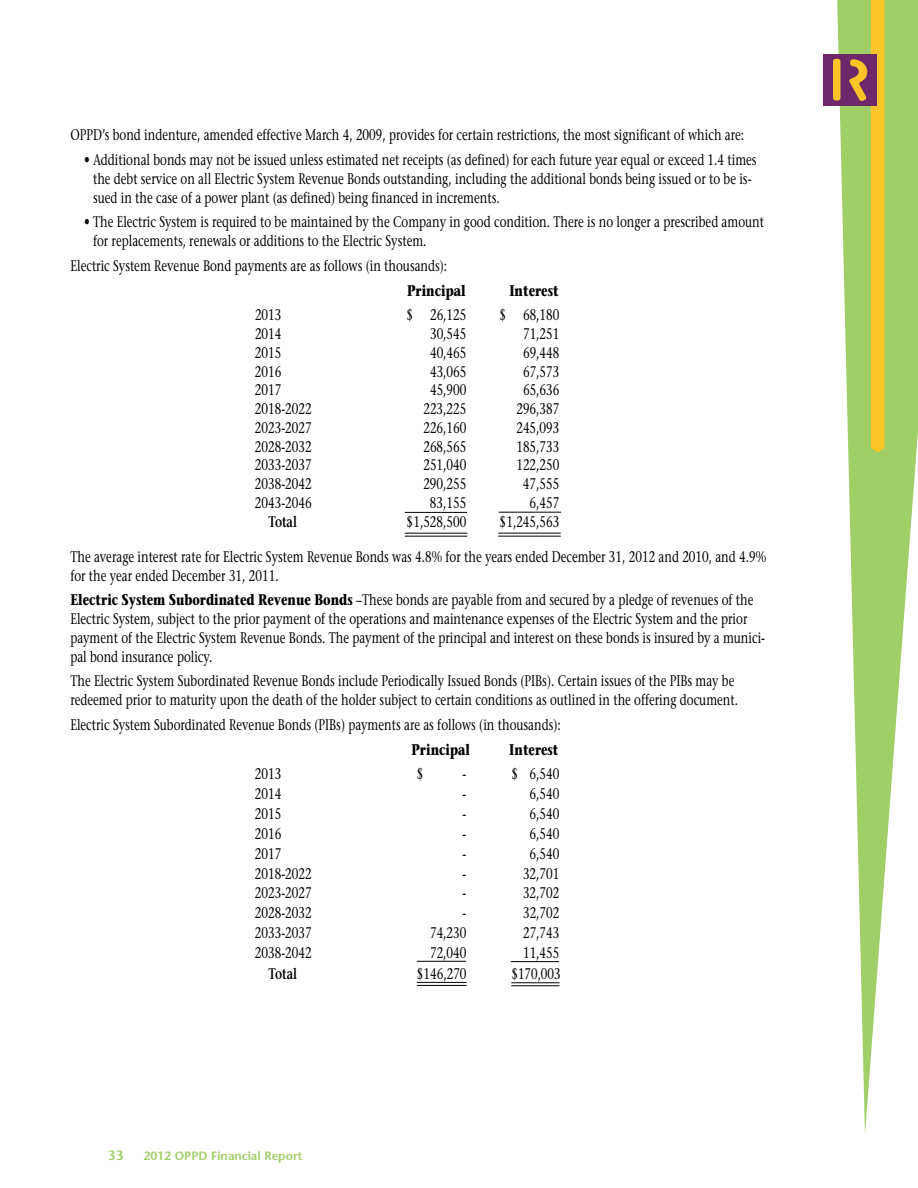
<style>
.page{position:relative;width:918px;height:1188px;background:#fff}
.page>*{position:absolute;margin:0;border:0;box-sizing:border-box;transform-origin:0 0}
.t1{font:500 15.3px/18.8px "Stone Serif Std";color:#000;scale:.75 1}
.t2{font:700 15.3px "Stone Serif Std";color:#000;scale:.75 1}
.t3{font:600 15.3px "Stone Serif Std";color:#000;scale:.75 1}
.t4{font:600 13.5px "Stone Sans Std";color:#a0cf67}
.t5{font:600 12px "Stone Sans Std";color:#a0cf67}
.s1{font-weight:700}
</style>
<div class="page">
<svg style="left:848px;top:0;width:70px;height:1134px;fill:#a0cf67"></svg>
<div style="left:823px;top:54px;width:54px;height:52px;background:#6d276a"></div>
<svg style="left:833px;top:0;width:51px;height:452px"></svg>
<hr style="left:511px;top:961px;width:48px;height:1px;background:#000">
<hr style="left:511px;top:982px;width:49px;height:1px;background:#000">
<hr style="left:511px;top:985px;width:49px;height:1px;background:#000">
<hr style="left:417px;top:961px;width:49px;height:1px;background:#000">
<hr style="left:417px;top:982px;width:50px;height:1px;background:#000">
<hr style="left:417px;top:985px;width:50px;height:1px;background:#000">
<hr style="left:405px;top:512px;width:62px;height:1px;background:#000">
<hr style="left:405px;top:533px;width:62px;height:1px;background:#000">
<hr style="left:405px;top:536px;width:62px;height:1px;background:#000">
<hr style="left:499px;top:512px;width:62px;height:1px;background:#000">
<hr style="left:498px;top:533px;width:63px;height:1px;background:#000">
<hr style="left:498px;top:536px;width:63px;height:1px;background:#000">
<p class="t1" style="left:70px;top:126px;width:900px">OPPD’s bond indenture, amended effective March 4, 2009, provides for certain restrictions, the most significant of which are:</p>
<p class="t1" style="left:93px;top:150px;width:886px;text-indent:-9px">• Additional bonds may not be issued unless estimated net receipts (as defined) for each future year equal or exceed 1.4 times the debt service on all Electric System Revenue Bonds outstanding, including the additional bonds being issued or to be is&shy;sued in the case of a power plant (as defined) being financed in increments.</p>
<p class="t1" style="left:93px;top:213px;width:896px;text-indent:-9px">• The Electric System is required to be maintained by the Company in good condition. There is no longer a prescribed amount for replacements, renewals or additions to the Electric System.</p>
<p class="t1" style="left:70px;top:256px;width:504px">Electric System Revenue Bond payments are as follows (in thousands):</p>
<p class="t2" style="left:407px;top:281px;width:79px">Principal</p>
<p class="t2" style="left:509px;top:281px;width:67px">Interest</p>
<p class="t1" style="left:255px;top:306px;width:37px">2013</p>
<p class="t1" style="left:406px;top:306px;width:81px">$ 26,125</p>
<p class="t1" style="left:499px;top:306px;width:81px">$ 68,180</p>
<p class="t1" style="left:255px;top:324px;width:37px">2014</p>
<p class="t1" style="left:430px;top:324px;width:50px">30,545</p>
<p class="t1" style="left:523px;top:324px;width:50px">71,251</p>
<p class="t1" style="left:255px;top:343px;width:37px">2015</p>
<p class="t1" style="left:430px;top:343px;width:50px">40,465</p>
<p class="t1" style="left:523px;top:343px;width:50px">69,448</p>
<p class="t1" style="left:255px;top:362px;width:37px">2016</p>
<p class="t1" style="left:430px;top:362px;width:50px">43,065</p>
<p class="t1" style="left:523px;top:362px;width:50px">67,573</p>
<p class="t1" style="left:255px;top:381px;width:37px">2017</p>
<p class="t1" style="left:430px;top:381px;width:50px">45,900</p>
<p class="t1" style="left:523px;top:381px;width:50px">65,636</p>
<p class="t1" style="left:255px;top:399px;width:77px">2018-2022</p>
<p class="t1" style="left:423px;top:399px;width:59px">223,225</p>
<p class="t1" style="left:516px;top:399px;width:59px">296,387</p>
<p class="t1" style="left:255px;top:418px;width:77px">2023-2027</p>
<p class="t1" style="left:423px;top:418px;width:59px">226,160</p>
<p class="t1" style="left:516px;top:418px;width:59px">245,093</p>
<p class="t1" style="left:255px;top:437px;width:77px">2028-2032</p>
<p class="t1" style="left:423px;top:437px;width:59px">268,565</p>
<p class="t1" style="left:516px;top:437px;width:59px">185,733</p>
<p class="t1" style="left:255px;top:456px;width:77px">2033-2037</p>
<p class="t1" style="left:423px;top:456px;width:59px">251,040</p>
<p class="t1" style="left:516px;top:456px;width:59px">122,250</p>
<p class="t1" style="left:255px;top:474px;width:77px">2038-2042</p>
<p class="t1" style="left:423px;top:474px;width:59px">290,255</p>
<p class="t1" style="left:523px;top:474px;width:50px">47,555</p>
<p class="t1" style="left:255px;top:493px;width:77px">2043-2046</p>
<p class="t1" style="left:430px;top:493px;width:50px">83,155</p>
<p class="t1" style="left:530px;top:493px;width:41px">6,457</p>
<p class="t3" style="left:268px;top:512px;width:40px">Total</p>
<p class="t1" style="left:406px;top:512px;width:81px">$1,528,500</p>
<p class="t1" style="left:499px;top:512px;width:81px">$1,245,563</p>
<p class="t1" style="left:70px;top:547px;width:929px">The average interest rate for Electric System Revenue Bonds was 4. 8% for the years ended December 31, 2012 and 2010, and 4. 9% for the year ended December 31, 2011.</p>
<p class="t1" style="left:70px;top:591px;width:928px"><span class="s1">Electric System Subordinated Revenue Bonds</span> –These bonds are payable from and secured by a pledge of revenues of the Electric System, subject to the prior payment of the operations and maintenance expenses of the Electric System and the prior payment of the Electric System Revenue Bonds. The payment of the principal and interest on these bonds is insured by a munici&shy;pal bond insurance policy.</p>
<p class="t1" style="left:70px;top:672px;width:889px">The Electric System Subordinated Revenue Bonds include Periodically Issued Bonds (PIBs). Certain issues of the PIBs may be redeemed prior to maturity upon the death of the holder subject to certain conditions as outlined in the offering document.</p>
<p class="t1" style="left:70px;top:715px;width:655px">Electric System Subordinated Revenue Bonds (PIBs) payments are as follows (in thousands):</p>
<p class="t2" style="left:412px;top:740px;width:79px">Principal</p>
<p class="t2" style="left:509px;top:740px;width:67px">Interest</p>
<p class="t1" style="left:255px;top:764px;width:37px">2013</p>
<p class="t1" style="left:417px;top:764px;width:10px">$</p>
<p class="t1" style="left:463px;top:764px;width:7px">-</p>
<p class="t1" style="left:511px;top:764px;width:66px">$ 6,540</p>
<p class="t1" style="left:255px;top:784px;width:37px">2014</p>
<p class="t1" style="left:463px;top:784px;width:7px">-</p>
<p class="t1" style="left:530px;top:784px;width:41px">6,540</p>
<p class="t1" style="left:255px;top:804px;width:37px">2015</p>
<p class="t1" style="left:463px;top:804px;width:7px">-</p>
<p class="t1" style="left:530px;top:804px;width:41px">6,540</p>
<p class="t1" style="left:255px;top:824px;width:37px">2016</p>
<p class="t1" style="left:463px;top:824px;width:7px">-</p>
<p class="t1" style="left:530px;top:824px;width:41px">6,540</p>
<p class="t1" style="left:255px;top:844px;width:37px">2017</p>
<p class="t1" style="left:463px;top:844px;width:7px">-</p>
<p class="t1" style="left:530px;top:844px;width:41px">6,540</p>
<p class="t1" style="left:255px;top:864px;width:77px">2018-2022</p>
<p class="t1" style="left:463px;top:864px;width:7px">-</p>
<p class="t1" style="left:523px;top:864px;width:50px">32,701</p>
<p class="t1" style="left:255px;top:884px;width:77px">2023-2027</p>
<p class="t1" style="left:463px;top:884px;width:7px">-</p>
<p class="t1" style="left:523px;top:884px;width:50px">32,702</p>
<p class="t1" style="left:255px;top:904px;width:77px">2028-2032</p>
<p class="t1" style="left:463px;top:904px;width:7px">-</p>
<p class="t1" style="left:523px;top:904px;width:50px">32,702</p>
<p class="t1" style="left:255px;top:923px;width:77px">2033-2037</p>
<p class="t1" style="left:430px;top:923px;width:50px">74,230</p>
<p class="t1" style="left:523px;top:923px;width:50px">27,743</p>
<p class="t1" style="left:255px;top:943px;width:77px">2038-2042</p>
<p class="t1" style="left:430px;top:943px;width:50px">72,040</p>
<p class="t1" style="left:523px;top:943px;width:50px">11,455</p>
<p class="t3" style="left:268px;top:965px;width:40px">Total</p>
<p class="t1" style="left:417px;top:965px;width:68px">$146,270</p>
<p class="t1" style="left:511px;top:965px;width:67px">$170,003</p>
<p class="t4" style="left:108px;top:1147px;width:17px">33</p>
<p class="t5" style="left:143px;top:1149px;width:161px">2012 OPPD Financial Report</p>
</div>
